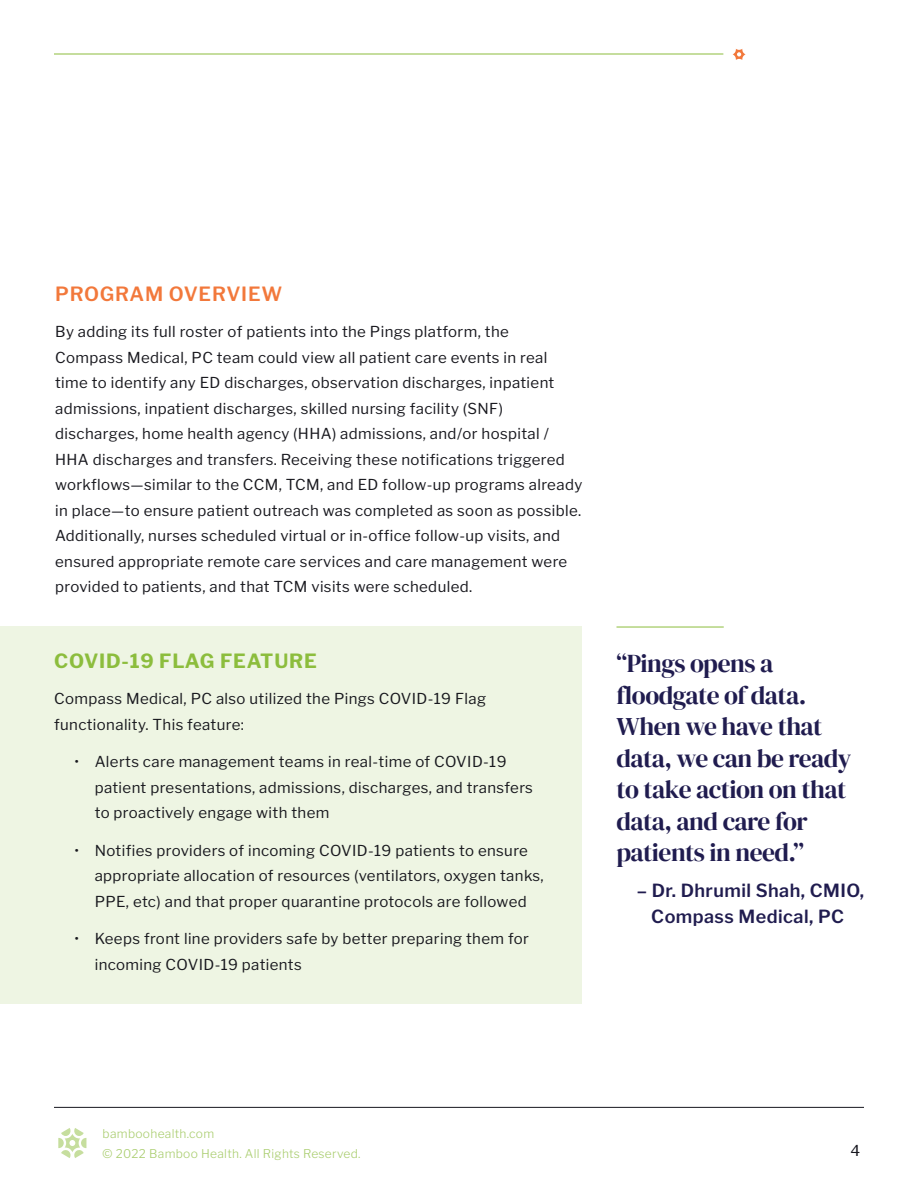
<style>
.page{position:relative;width:918px;height:1188px;background:#fff}
.page>*{position:absolute;margin:0;border:0;box-sizing:border-box;transform-origin:0 0}
.Call_Out{font:25.5px/31.5px "DM Serif Display";letter-spacing:-.02em;color:#201c4f}
.Subhead_Small_Coral{font:700 19.5px "Libre Franklin";letter-spacing:.04em;color:#8cbd3d}
.Subhead_Small_Coral-2{font:600 19.5px "Libre Franklin";letter-spacing:.04em;color:#f2783b}
.Body{font:600 18px/25.5px "Libre Franklin";letter-spacing:.025em;color:#201c4f;text-align:center}
.Body-2{font:15px/25.5px "Libre Franklin";letter-spacing:.025em;color:#18181e}
.t1{font:15px "Libre Franklin";color:#17171f}
.t2{font:300 12px/19.5px "Libre Franklin";letter-spacing:.025em;color:#a9cd6e}
</style>
<div class="page">
<hr style="left:54px;top:1107px;width:810px;height:1px;background:#17171f">
<svg style="left:58px;top:1128px;width:28px;height:30px"></svg>
<div style="left:0;top:627px;width:582px;height:377px;background:#eef5e3"></div>
<hr style="left:54px;top:54px;width:669px;height:1px;background:#8cbd3d">
<svg style="left:733px;top:49px;width:13px;height:11px"></svg>
<hr style="left:616px;top:627px;width:108px;height:1px;background:#8cbd3d">
<p class="Subhead_Small_Coral-2" style="left:55px;top:278px;width:229px">PROGRAM OVERVIEW</p>
<p class="Body-2" style="left:55px;top:318px;width:529px">By adding its full roster of patients into the Pings platform, the<br>Compass Medical, PC team could view all patient care events in real time to identify any ED discharges, observation discharges, inpatient admissions, inpatient discharges, skilled nursing facility (SNF) discharges, home health agency (HHA) admissions, and/or hospital / HHA discharges and transfers. Receiving these notifications triggered workflows—similar to the CCM, TCM, and ED follow-up programs already in place—to ensure patient outreach was completed as soon as possible.<br>Additionally, nurses scheduled virtual or in-office follow-up visits, and ensured appropriate remote care services and care management were provided to patients, and that TCM visits were scheduled.</p>
<p class="Subhead_Small_Coral" style="left:54px;top:645px;width:264px">COVID-19 FLAG FEATURE</p>
<p class="Call_Out" style="left:616px;top:648px;width:237px">“Pings opens a floodgate of data.<br>When we have that data, we can be ready to take action on that data, and care for patients in need.”</p>
<p class="Body-2" style="left:54px;top:684px;width:433px">Compass Medical, PC also utilized the Pings COVID-19 Flag functionality. This feature:</p>
<p class="Body-2" style="left:95px;top:747px;width:440px;text-indent:-20px">• Alerts care management teams in real-time of COVID-19 patient presentations, admissions, discharges, and transfers to proactively engage with them</p>
<p class="Body-2" style="left:95px;top:836px;width:450px;text-indent:-20px">• Notifies providers of incoming COVID-19 patients to ensure appropriate allocation of resources (ventilators, oxygen tanks,<br>PPE, etc) and that proper quarantine protocols are followed</p>
<p class="Body-2" style="left:95px;top:924px;width:436px;text-indent:-20px">• Keeps front line providers safe by better preparing them for incoming COVID-19 patients</p>
<p class="Body" style="left:637px;top:876px;width:229px">– Dr. Dhrumil Shah, CMIO,<br>Compass Medical, PC</p>
<p class="t2" style="left:103px;top:1123px;width:259px">bamboohealth.com<br>© 2022 Bamboo Health. All Rights Reserved.</p>
<p class="t1" style="left:850px;top:1139px;width:11px">4</p>
</div>
